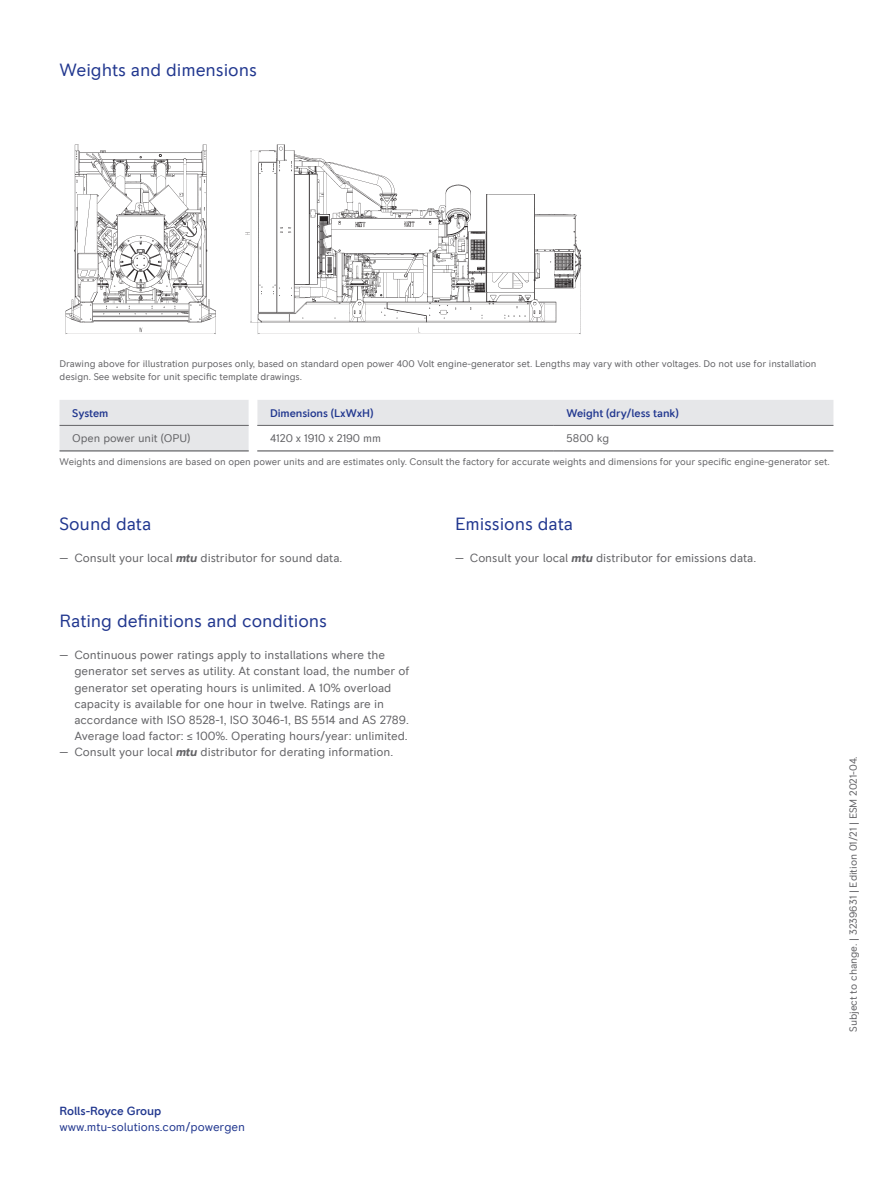
<style>
.page{position:relative;width:893px;height:1191px;background:#fff}
.page>*{position:absolute;margin:0;border:0;box-sizing:border-box;transform-origin:0 0}
.t1{font:18px "RR Pioneer";letter-spacing:-.005em;color:#21378f}
.t2{font:12px/16.2px "RR Pioneer";letter-spacing:-.005em;color:#636366}
.t3{font:12px "RR Pioneer";letter-spacing:-.005em;color:#21378f}
.t4{font:500 12px "RR Pioneer";letter-spacing:-.01em;color:#21378f}
.t5{font:500 11.25px "RR Pioneer";letter-spacing:-.005em;color:#21378f}
.t6{font:11.25px "RR Pioneer";letter-spacing:-.005em;color:#636366}
.t7{font:10.5px "RR Pioneer";letter-spacing:-.005em;color:#636366}
.t8{font:9.75px/12.6px "RR Pioneer";letter-spacing:-.005em;color:#636366}
.s1{font-weight:700;font-style:italic}
</style>
<div class="page">
<svg style="left:60px;top:400px;width:773px;height:50px"></svg>
<hr style="left:60px;top:425px;width:189px;height:1px;background:#636366">
<hr style="left:257px;top:425px;width:297px;height:1px;background:#636366">
<hr style="left:554px;top:425px;width:279px;height:1px;background:#636366">
<hr style="left:60px;top:450px;width:189px;height:1px;background:#636366">
<hr style="left:257px;top:450px;width:297px;height:1px;background:#636366">
<hr style="left:554px;top:450px;width:279px;height:1px;background:#636366">
<img style="left:65px;top:144px;width:517px;height:190px">
<h1 class="t1" style="left:60px;top:59px;width:199px">Weights and dimensions</h1>
<p class="t8" style="left:60px;top:358px;width:758px">Drawing above for illustration purposes only, based on standard open power 400 Volt engine-generator set. Lengths may vary with other voltages. Do not use for installation design. See website for unit specific template drawings.</p>
<p class="t5" style="left:72px;top:406px;width:38px">System</p>
<p class="t5" style="left:270px;top:406px;width:105px">Dimensions (LxWxH)</p>
<p class="t5" style="left:567px;top:406px;width:114px">Weight (dry/less tank)</p>
<p class="t6" style="left:72px;top:432px;width:120px">Open power unit (OPU)</p>
<p class="t6" style="left:270px;top:432px;width:113px">4120 x 1910 x 2190 mm</p>
<p class="t6" style="left:567px;top:432px;width:44px">5800 kg</p>
<p class="t8" style="left:60px;top:455px;width:772px">Weights and dimensions are based on open power units and are estimates only. Consult the factory for accurate weights and dimensions for your specific engine-generator set.</p>
<h1 class="t1" style="left:60px;top:513px;width:93px">Sound data</h1>
<p class="t2" style="left:60px;top:550px;width:284px">— Consult your local <span class="s1">mtu</span> distributor for sound data.</p>
<h1 class="t1" style="left:60px;top:610px;width:269px">Rating definitions and conditions</h1>
<p class="t2" style="left:74px;top:647px;width:336px;text-indent:-15px">— Continuous power ratings apply to installations where the generator set serves as utility. At constant load, the number of generator set operating hours is unlimited. A 10% overload capacity is available for one hour in twelve. Ratings are in accordance with ISO 8528-1, ISO 3046-1, BS 5514 and AS 2789.<br>Average load factor: ≤ 100%. Operating hours/year: unlimited.</p>
<p class="t2" style="left:60px;top:744px;width:335px">— Consult your local <span class="s1">mtu</span> distributor for derating information.</p>
<h1 class="t1" style="left:455px;top:513px;width:120px">Emissions data</h1>
<p class="t2" style="left:455px;top:550px;width:303px">— Consult your local <span class="s1">mtu</span> distributor for emissions data.</p>
<p class="t7" style="left:847px;top:1032px;width:277px;rotate:-90deg">Subject to change. | 3239631 | Edition 01/21 | ESM 2021-04.</p>
<p class="t4" style="left:60px;top:1104px;width:103px">Rolls-Royce Group</p>
<p class="t3" style="left:60px;top:1120px;width:187px">www.mtu-solutions.com/powergen</p>
</div>
